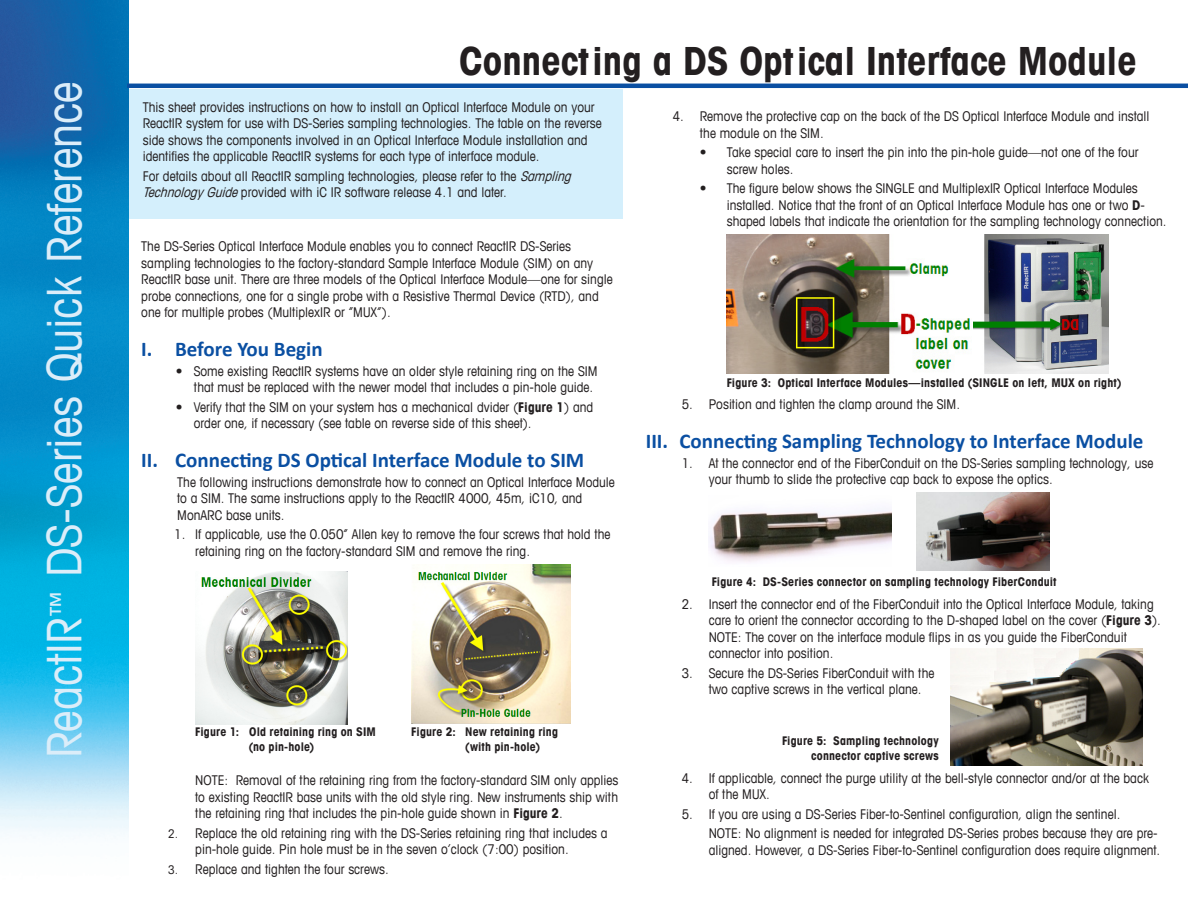
<style>
.page{position:relative;width:1188px;height:918px;background:#fff}
.page>*{position:absolute;margin:0;border:0;box-sizing:border-box;transform-origin:0 0}
.t1{font:condensed 48px "Avant Garde Com";color:#dbedf9}
.t2{font:700 condensed 39px "Avant Garde Com";color:#231f20}
.Subhead_1{font:700 21px "Calibri";color:#0a4fa2}
.List_Numbered{font:condensed 13.5px/16.5px "Avant Garde Com";color:#231f20}
.Bullet_-_Level_1_bod{font:condensed 13.5px/16.5px "Avant Garde Com";color:#231f20}
.Numbered_List_-_Leve{font:condensed 13.5px/16.5px "Avant Garde Com";color:#231f20}
.Figure_Label{font:700 condensed 12px/15px "Avant Garde Com";letter-spacing:.01em;color:#231f20;text-align:right}
.s1{font-style:italic}
.s2{font-weight:700}
.s3{font-size:12px}
</style>
<div class="page">
<img style="left:195px;top:572px;width:152px;height:152px">
<img style="left:411px;top:564px;width:160px;height:160px">
<img style="left:0;top:0;width:128px;height:837px">
<hr style="left:127px;top:84px;width:1061px;height:4px;background:#0a4fa2">
<img style="left:727px;top:234px;width:243px;height:139px">
<div style="left:129px;top:89px;width:494px;height:129px;background:#d4effc"></div>
<img style="left:709px;top:510px;width:182px;height:52px">
<img style="left:916px;top:492px;width:134px;height:78px">
<img style="left:950px;top:649px;width:192px;height:117px">
<img style="left:974px;top:235px;width:134px;height:138px">
<p class="t1" style="left:35px;top:758px;width:679px;rotate:-90deg">ReactIR<sup>™</sup> DS-Series Quick Reference</p>
<p class="t2" style="left:459px;top:36px;width:679px">Connecting a DS Optical Interface Module</p>
<p class="List_Numbered" style="left:143px;top:98px;width:461px">This sheet provides instructions on how to install an Optical Interface Module on your ReactIR system for use with DS-Series sampling technologies. The table on the reverse side shows the components involved in an Optical Interface Module installation and identifies the applicable ReactIR systems for each type of interface module.</p>
<p class="List_Numbered" style="left:143px;top:167px;width:434px">For details about all ReactIR sampling technologies, please refer to the <span class="s1">Sampling<br>Technology Guide</span>provided with iC IR software release 4.1 and later.</p>
<p class="List_Numbered" style="left:141px;top:238px;width:473px">The DS-Series Optical Interface Module enables you to connect ReactIR DS-Series sampling technologies to the factory-standard Sample Interface Module (SIM) on any ReactIR base unit. There are three models of the Optical Interface Module—one for single probe connections, one for a single probe with a Resistive Thermal Device (RTD), and one for multiple probes (MultiplexIR or “MUX”).</p>
<p class="Subhead_1" style="left:141px;top:336px;width:183px">I. Before You Begin</p>
<p class="Bullet_-_Level_1_bod" style="left:194px;top:362px;width:405px;text-indent:-18px">• Some existing ReactIR systems have an older style retaining ring on the SIM that must be replaced with the newer model that includes a pin-hole guide.</p>
<p class="Bullet_-_Level_1_bod" style="left:194px;top:398px;width:401px;text-indent:-18px">• Verify that the SIM on your system has a mechanical dvider (<span class="s2">Figure 1</span>) and order one, if necessary (see table on reverse side of this sheet).</p>
<p class="Subhead_1" style="left:141px;top:447px;width:444px">II. Connecting DS Optical Interface Module to SIM</p>
<p class="List_Numbered" style="left:177px;top:473px;width:439px">The following instructions demonstrate how to connect an Optical Interface Module to a SIM. The same instructions apply to the ReactIR 4000, 45m, iC10, and<br>MonARC base units.</p>
<p class="Numbered_List_-_Leve" style="left:195px;top:526px;width:417px;text-indent:-21px">1. If applicable, use the 0.050” Allen key to remove the four screws that hold the retaining ring on the factory-standard SIM and remove the ring.</p>
<p class="Figure_Label" style="left:195px;top:724px;width:182px">Figure 1: Old retaining ring on SIM</p>
<p class="Figure_Label" style="left:411px;top:724px;width:148px">Figure 2: New retaining ring</p>
<p class="Figure_Label" style="left:249px;top:739px;width:67px">(no pin-hole)</p>
<p class="Figure_Label" style="left:465px;top:739px;width:76px">(with pin-hole)</p>
<p class="List_Numbered" style="left:195px;top:772px;width:425px;text-align:justify">NOTE: Removal of the retaining ring from the factory-standard SIM only applies to existing ReactIR base units with the old style ring. New instruments ship with the retaining ring that includes the pin-hole guide shown in <span class="s2">Figure 2</span>.</p>
<p class="List_Numbered" style="left:195px;top:824px;width:414px;text-indent:-27px"><span class="s3">2.</span> Replace the old retaining ring with the DS-Series retaining ring that includes a pin-hole guide. Pin hole must be in the seven o’clock (7:00) position.</p>
<p class="List_Numbered" style="left:168px;top:860px;width:222px"><span class="s3">3.</span> Replace and tighten the four screws.</p>
<p class="List_Numbered" style="left:700px;top:108px;width:451px;text-indent:-27px">4. Remove the protective cap on the back of the DS Optical Interface Module and install the module on the SIM.</p>
<p class="List_Numbered" style="left:727px;top:144px;width:413px;text-indent:-27px">• Take special care to insert the pin into the pin-hole guide—not one of the four screw holes.</p>
<p class="List_Numbered" style="left:727px;top:180px;width:441px;text-indent:-27px">• The figure below shows the SINGLE and MultiplexIR Optical Interface Modules installed. Notice that the front of an Optical Interface Module has one or two <span class="s2">D&shy;</span>shaped labels that indicate the orientation for the sampling technology connection.</p>
<p class="Figure_Label" style="left:727px;top:375px;width:396px">Figure 3: Optical Interface Modules—installed (SINGLE on left, MUX on right)</p>
<p class="List_Numbered" style="left:682px;top:396px;width:280px">5. Position and tighten the clamp around the SIM.</p>
<p class="Subhead_1" style="left:646px;top:428px;width:499px">III. Connecting Sampling Technology to Interface Module</p>
<p class="List_Numbered" style="left:709px;top:454px;width:446px;text-indent:-27px">1. At the connector end of the FiberConduit on the DS-Series sampling technology, use your thumb to slide the protective cap back to expose the optics.</p>
<p class="Figure_Label" style="left:712px;top:574px;width:346px">Figure 4: DS-Series connector on sampling technology FiberConduit</p>
<p class="List_Numbered" style="left:709px;top:595px;width:454px;text-indent:-27px">2. Insert the connector end of the FiberConduit into the Optical Interface Module, taking care to orient the connector according to the D-shaped label on the cover (<span class="s2">Figure 3</span>).<br>NOTE: The cover on the interface module flips in as you guide the FiberConduit connector into position.</p>
<p class="List_Numbered" style="left:709px;top:664px;width:227px;text-indent:-27px">3. Secure the DS-Series FiberConduit with the two captive screws in the vertical plane.</p>
<p class="Figure_Label" style="left:782px;top:733px;width:158px">Figure 5: Sampling technology connector captive screws</p>
<p class="List_Numbered" style="left:709px;top:769px;width:442px;text-indent:-27px">4. If applicable, connect the purge utility at the bell-style connector and/or at the back of the MUX.</p>
<p class="List_Numbered" style="left:682px;top:805px;width:440px">5. If you are using a DS-Series Fiber-to-Sentinel configuration, align the sentinel.</p>
<p class="List_Numbered" style="left:709px;top:825px;width:453px">NOTE: No alignment is needed for integrated DS-Series probes because they are pre&shy;aligned. However, a DS-Series Fiber-to-Sentinel configuration does require alignment.</p>
</div>
